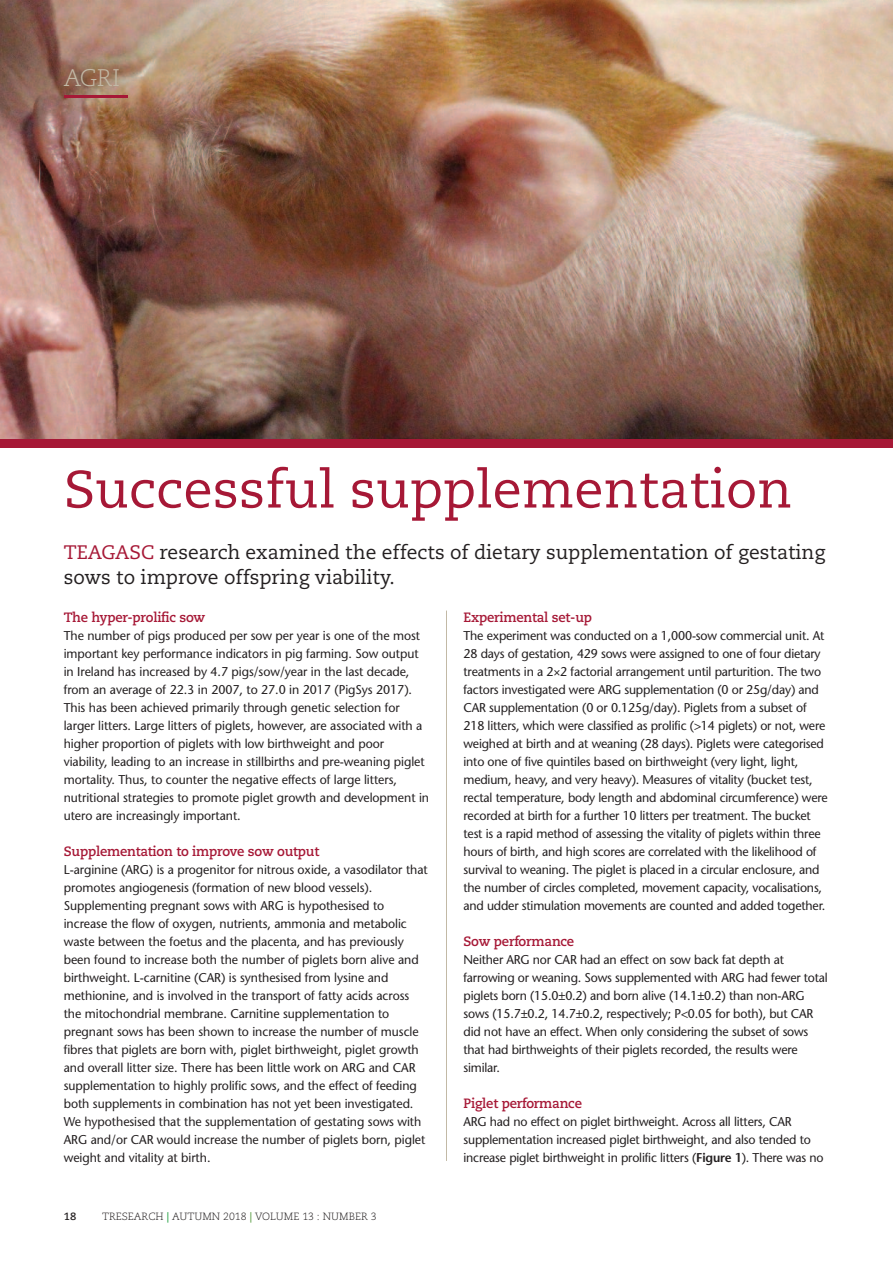
<style>
.page{position:relative;width:893px;height:1263px;background:#fff}
.page>*{position:absolute;margin:0;border:0;box-sizing:border-box;transform-origin:0 0}
.t1{font:52.5px "Caecilia";color:#a61836}
.t2{font:300 24px "Caecilia";color:#c2b9a6}
.t3{font:19.5px/25.5px "Caecilia";color:#231f20}
.t4{font:700 13.5px "Caecilia";letter-spacing:-.015em;color:#a61836}
.t5{font:12.75px/18px "Stone Sans";letter-spacing:-.005em;color:#231f20}
.t6{font:300 10.5px "Caecilia";color:#231f20}
.t7{font:700 10.5px "Caecilia";color:#231f20}
.s1{color:#a61836}
.s2{font-weight:700;color:#29a347}
.s3{font-weight:700;color:#5b9e44}
.s4{font-weight:600}
</style>
<div class="page">
<img style="left:0;top:0;width:893px;height:439px">
<hr style="left:446px;top:611px;width:1px;height:550px;background:#c2b9a6">
<hr style="left:64px;top:95px;width:64px;height:2px;background:#a61836">
<div style="left:0;top:439px;width:893px;height:8px;background:#a61836"></div>
<h2 class="t2" style="left:64px;top:68px;width:58px">AGRI</h2>
<h1 class="t1" style="left:64px;top:467px;width:730px">Successful supplementation</h1>
<h3 class="t3" style="left:64px;top:541px;width:763px"><span class="s1">TEAGASC</span> research examined the effects of dietary supplementation of gestating sows to improve offspring viability.</h3>
<p class="t4" style="left:64px;top:611px;width:143px">The hyper-prolific sow</p>
<p class="t5" style="left:64px;top:628px;width:367px">The number of pigs produced per sow per year is one of the most important key performance indicators in pig farming. Sow output in Ireland has increased by 4.7 pigs/sow/year in the last decade, from an average of 22.3 in 2007, to 27.0 in 2017 (PigSys 2017).<br>This has been achieved primarily through genetic selection for larger litters. Large litters of piglets, however, are associated with a higher proportion of piglets with low birthweight and poor viability, leading to an increase in stillbirths and pre-weaning piglet mortality. Thus, to counter the negative effects of large litters, nutritional strategies to promote piglet growth and development in utero are increasingly important.</p>
<p class="t4" style="left:64px;top:845px;width:257px">Supplementation to improve sow output</p>
<p class="t5" style="left:64px;top:862px;width:365px">L-arginine (ARG) is a progenitor for nitrous oxide, a vasodilator that promotes angiogenesis (formation of new blood vessels).<br>Supplementing pregnant sows with ARG is hypothesised to increase the flow of oxygen, nutrients, ammonia and metabolic waste between the foetus and the placenta, and has previously been found to increase both the number of piglets born alive and birthweight. L-carnitine (CAR) is synthesised from lysine and methionine, and is involved in the transport of fatty acids across the mitochondrial membrane. Carnitine supplementation to pregnant sows has been shown to increase the number of muscle fibres that piglets are born with, piglet birthweight, piglet growth and overall litter size. There has been little work on ARG and CAR supplementation to highly prolific sows, and the effect of feeding both supplements in combination has not yet been investigated.<br>We hypothesised that the supplementation of gestating sows with ARG and/or CAR would increase the number of piglets born, piglet weight and vitality at birth.</p>
<p class="t7" style="left:64px;top:1212px;width:14px">18</p>
<p class="t6" style="left:102px;top:1212px;width:276px">TRESEARCH <span class="s2">|</span> AUTUMN 2018 <span class="s3">|</span> VOLUME 13 : NUMBER 3</p>
<p class="t4" style="left:463px;top:611px;width:130px">Experimental set-up</p>
<p class="t5" style="left:463px;top:628px;width:366px">The experiment was conducted on a 1,000-sow commercial unit. At 28 days of gestation, 429 sows were assigned to one of four dietary treatments in a 2×2 factorial arrangement until parturition. The two factors investigated were ARG supplementation (0 or 25g/day) and CAR supplementation (0 or 0.125g/day). Piglets from a subset of 218 litters, which were classified as prolific (&gt;14 piglets) or not, were weighed at birth and at weaning (28 days). Piglets were categorised into one of five quintiles based on birthweight (very light, light, medium, heavy, and very heavy). Measures of vitality (bucket test, rectal temperature, body length and abdominal circumference) were recorded at birth for a further 10 litters per treatment. The bucket test is a rapid method of assessing the vitality of piglets within three hours of birth, and high scores are correlated with the likelihood of survival to weaning. The piglet is placed in a circular enclosure, and the number of circles completed, movement capacity, vocalisations, and udder stimulation movements are counted and added together.</p>
<p class="t4" style="left:463px;top:935px;width:112px">Sow performance</p>
<p class="t5" style="left:463px;top:952px;width:366px">Neither ARG nor CAR had an effect on sow back fat depth at farrowing or weaning. Sows supplemented with ARG had fewer total piglets born (15.0±0.2) and born alive (14.1±0.2) than non-ARG sows (15.7±0.2, 14.7±0.2, respectively; P&lt;0.05 for both), but CAR did not have an effect. When only considering the subset of sows that had birthweights of their piglets recorded, the results were similar.</p>
<p class="t4" style="left:463px;top:1097px;width:120px">Piglet performance</p>
<p class="t5" style="left:463px;top:1114px;width:362px">ARG had no effect on piglet birthweight. Across all litters, CAR supplementation increased piglet birthweight, and also tended to increase piglet birthweight in prolific litters (<span class="s4">Figure 1</span>). There was no</p>
</div>
